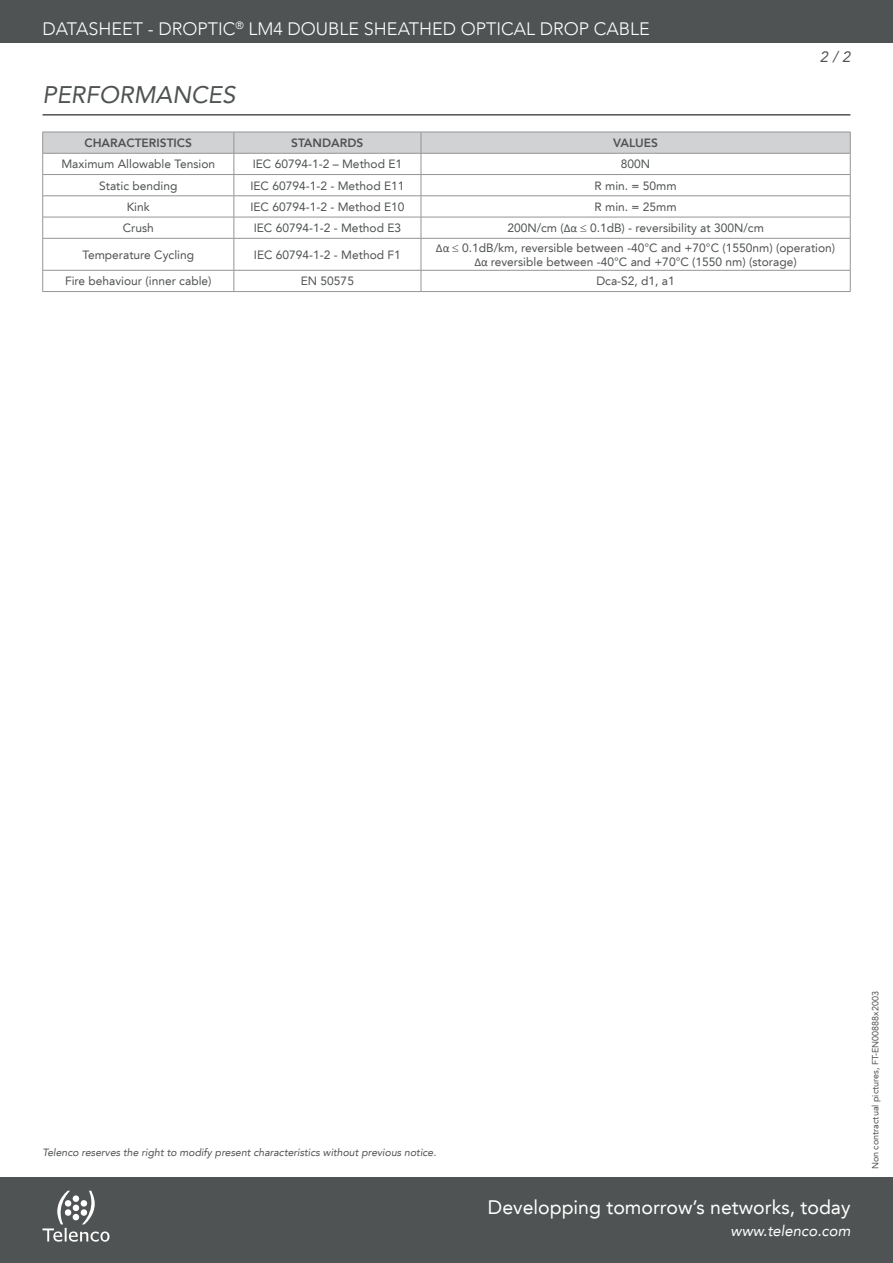
<style>
.page{position:relative;width:893px;height:1263px;background:#fff}
.page>*{position:absolute;margin:0;border:0;box-sizing:border-box;transform-origin:0 0}
.t1{font:italic 24px "Avenir LT";color:#505353}
.t2{font:19.5px "Avenir LT";color:#fff}
.t3{font:300 18px "Avenir LT";color:#fff}
.t4{font:italic 15px "Avenir LT";color:#fff}
.t5{font:italic 15px "Avenir LT";color:#505353}
.t6{font:12px/14.4px "Avenir LT";color:#505353;text-align:center}
.t7{font:800 12px "Avenir LT";color:#505353}
.t8{font:italic 10.5px "Avenir LT";color:#505353}
.t9{font:9px "Avenir LT";color:#505353}
.s1{font-family:"Calibri"}
</style>
<div class="page">
<div style="left:0;top:1178px;width:893px;height:85px;background:#505353"></div>
<div style="left:0;top:0;width:893px;height:43px;background:#505353"></div>
<hr style="left:43px;top:114px;width:807px;height:2px;background:#505353">
<svg style="left:43px;top:1191px;width:67px;height:51px"></svg>
<svg style="left:42px;top:132px;width:809px;height:106px"></svg>
<hr style="left:42px;top:238px;width:1px;height:32px;background:#939598">
<hr style="left:234px;top:238px;width:1px;height:32px;background:#939598">
<hr style="left:421px;top:238px;width:1px;height:32px;background:#939598">
<hr style="left:850px;top:238px;width:1px;height:32px;background:#939598">
<svg style="left:42px;top:270px;width:1px;height:21px"></svg>
<svg style="left:234px;top:271px;width:1px;height:20px"></svg>
<svg style="left:421px;top:271px;width:1px;height:20px"></svg>
<svg style="left:850px;top:270px;width:1px;height:21px"></svg>
<hr style="left:43px;top:174px;width:191px;height:1px;background:#939598">
<hr style="left:43px;top:196px;width:191px;height:1px;background:#939598">
<hr style="left:43px;top:217px;width:191px;height:1px;background:#939598">
<hr style="left:43px;top:238px;width:191px;height:1px;background:#939598">
<hr style="left:43px;top:270px;width:191px;height:1px;background:#939598">
<hr style="left:43px;top:291px;width:191px;height:1px;background:#939598">
<hr style="left:234px;top:174px;width:187px;height:1px;background:#939598">
<hr style="left:234px;top:196px;width:187px;height:1px;background:#939598">
<hr style="left:234px;top:217px;width:187px;height:1px;background:#939598">
<hr style="left:234px;top:238px;width:187px;height:1px;background:#939598">
<hr style="left:234px;top:270px;width:187px;height:1px;background:#939598">
<hr style="left:234px;top:291px;width:187px;height:1px;background:#939598">
<hr style="left:421px;top:174px;width:429px;height:1px;background:#939598">
<hr style="left:421px;top:196px;width:429px;height:1px;background:#939598">
<hr style="left:421px;top:217px;width:429px;height:1px;background:#939598">
<hr style="left:421px;top:238px;width:429px;height:1px;background:#939598">
<hr style="left:421px;top:270px;width:429px;height:1px;background:#939598">
<hr style="left:421px;top:291px;width:429px;height:1px;background:#939598">
<h3 class="t3" style="left:43px;top:18px;width:609px">DATASHEET - DROPTIC<sup>®</sup> LM4 DOUBLE SHEATHED OPTICAL DROP CABLE</h3>
<h1 class="t1" style="left:43px;top:81px;width:194px">PERFORMANCES</h1>
<p class="t5" style="left:820px;top:48px;width:32px">2 / 2</p>
<p class="t7" style="left:85px;top:136px;width:109px">CHARACTERISTICS</p>
<p class="t7" style="left:291px;top:136px;width:74px">STANDARDS</p>
<p class="t7" style="left:613px;top:136px;width:47px">VALUES</p>
<p class="t6" style="left:61px;top:157px;width:155px">Maximum Allowable Tension</p>
<p class="t6" style="left:253px;top:157px;width:151px">IEC 60794-1-2 – Method E1</p>
<p class="t6" style="left:621px;top:157px;width:31px">800N</p>
<p class="t6" style="left:99px;top:178px;width:80px">Static bending</p>
<p class="t6" style="left:250px;top:178px;width:156px">IEC 60794-1-2 - Method E11</p>
<p class="t6" style="left:594px;top:178px;width:84px">R min. = 50mm</p>
<p class="t6" style="left:127px;top:200px;width:25px">Kink</p>
<p class="t6" style="left:250px;top:200px;width:156px">IEC 60794-1-2 - Method E10</p>
<p class="t6" style="left:594px;top:200px;width:84px">R min. = 25mm</p>
<p class="t6" style="left:123px;top:221px;width:33px">Crush</p>
<p class="t6" style="left:254px;top:221px;width:149px">IEC 60794-1-2 - Method E3</p>
<p class="t6" style="left:507px;top:221px;width:258px">200N/cm (<span class="s1">Δα</span> ≤ 0.1dB) - reversibility at 300N/cm</p>
<p class="t6" style="left:82px;top:248px;width:113px">Temperature Cycling</p>
<p class="t6" style="left:254px;top:248px;width:148px">IEC 60794-1-2 - Method F1</p>
<p class="t6" style="left:436px;top:240px;width:401px"><span class="s1">Δα</span> ≤ 0.1dB/km, reversible between -40°C and +70°C (1550nm) (operation)<br><span class="s1">Δα</span> reversible between -40°C and +70°C (1550 nm) (storage)</p>
<p class="t6" style="left:65px;top:274px;width:148px">Fire behaviour (inner cable)</p>
<p class="t6" style="left:301px;top:274px;width:55px">EN 50575</p>
<p class="t6" style="left:596px;top:274px;width:80px">Dca-S2, d1, a1</p>
<p class="t8" style="left:43px;top:1146px;width:395px">Telenco reserves the right to modify present characteristics without previous notice.</p>
<h2 class="t2" style="left:488px;top:1196px;width:364px">Developping tomorrow’s networks, today</h2>
<p class="t4" style="left:731px;top:1222px;width:121px">www.telenco.com</p>
<p class="t9" style="left:870px;top:1169px;width:180px;rotate:-90deg">Non contractual pictures, FT-EN00888x2003</p>
</div>
